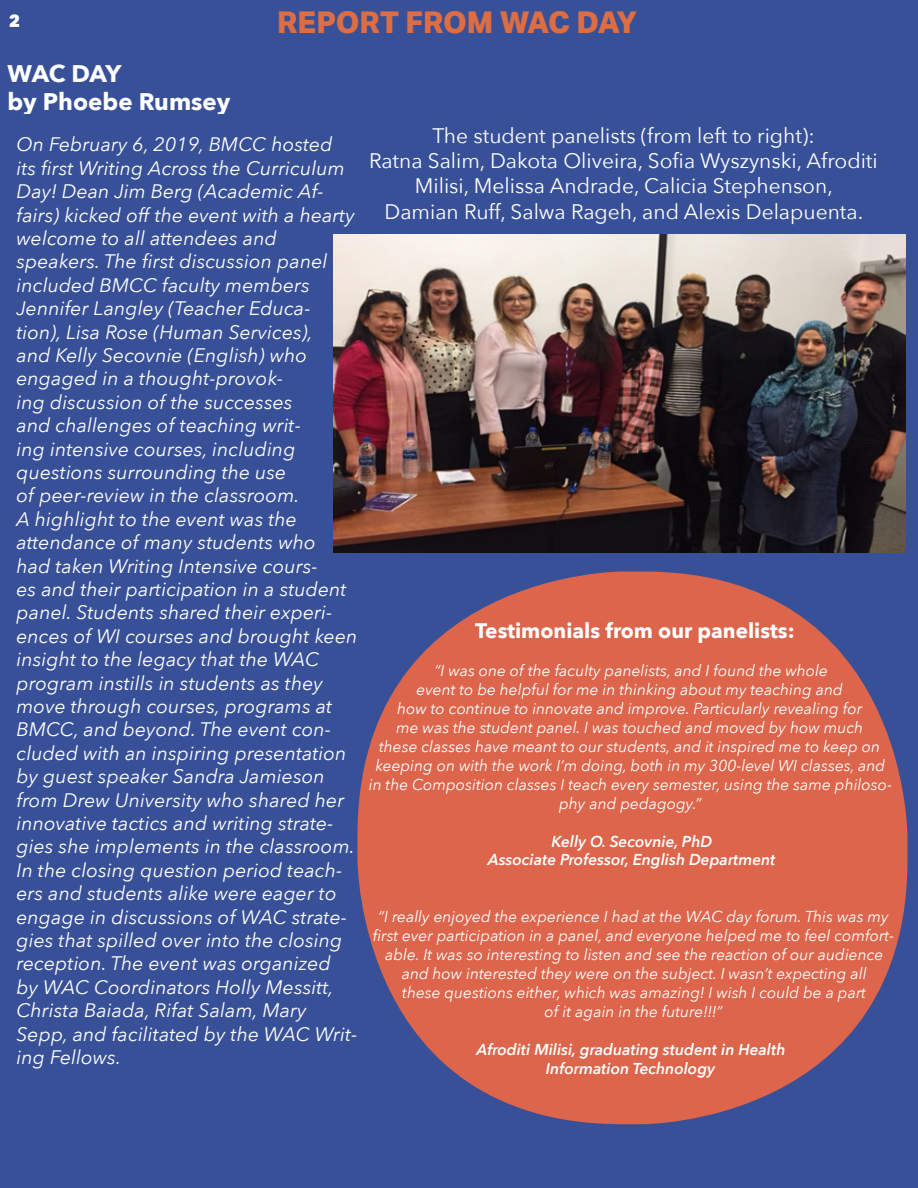
<style>
.page{position:relative;width:918px;height:1188px;background:#fff}
.page>*{position:absolute;margin:0;border:0;box-sizing:border-box;transform-origin:0 0}
.t1{font:800 30px "Aktiv Grotesk";letter-spacing:-.005em;color:#dd6d43}
.t2{font:700 24px/28.8px "Avenir Next";color:#fff}
.t3{font:21px/25.2px "Avenir Next";color:#fff;text-align:center}
.t4{font:700 21px "Avenir Next";color:#fff}
.t5{font:italic 19.5px/23.4px "Avenir Next";letter-spacing:.005em;color:#fff}
.t6{font:900 18px "Aktiv Grotesk";color:#fff}
.t7{font:italic 15.75px/18.9px "Avenir Next";color:#fff;text-align:center}
.t8{font:italic 600 15.75px "Avenir Next";color:#fff}
</style>
<div class="page">
<div style="left:0;top:0;width:918px;height:114px;background:#385098"></div>
<div style="left:0;top:114px;width:918px;height:1074px;background:#385098"></div>
<img style="left:334px;top:234px;width:571px;height:319px">
<div style="left:357px;top:572px;width:550px;height:552px;background:#dc654c;border-radius:265px"></div>
<p class="t6" style="left:9px;top:9px;width:12px">2</p>
<p class="t1" style="left:277px;top:3px;width:362px">REPORT FROM WAC DAY</p>
<p class="t2" style="left:8px;top:58px;width:224px">WAC DAY<br>by Phoebe Rumsey</p>
<p class="t5" style="left:16px;top:132px;width:342px">On February 6, 2019, BMCC hosted<br>its first Writing Across the Curriculum Day! Dean Jim Berg (Academic Af&shy;fairs) kicked off the event with a hearty welcome to all attendees and speakers. The first discussion panel included BMCC faculty members Jennifer Langley (Teacher Educa&shy;tion), Lisa Rose (Human Services),<br>and Kelly Secovnie (English) who engaged in a thought-provok-<br>ing discussion of the successes<br>and challenges of teaching writ-<br>ing intensive courses, including questions surrounding the use<br>of peer-review in the classroom.<br>A highlight to the event was the attendance of many students who<br>had taken Writing Intensive cours-<br>es and their participation in a student panel. Students shared their experi&shy;ences of WI courses and brought keen insight to the legacy that the WAC program instills in students as they move through courses, programs at BMCC, and beyond. The event con&shy;cluded with an inspiring presentation by guest speaker Sandra Jamieson from Drew University who shared her innovative tactics and writing strate&shy;gies she implements in the classroom.<br>In the closing question period teach&shy;ers and students alike were eager to engage in discussions of WAC strate&shy;gies that spilled over into the closing reception. The event was organized by WAC Coordinators Holly Messitt, Christa Baiada, Rifat Salam, Mary Sepp, and facilitated by the WAC Writ&shy;ing Fellows.</p>
<p class="t3" style="left:432px;top:122px;width:384px">The student panelists (from left to right):</p>
<p class="t3" style="left:369px;top:147px;width:510px">Ratna Salim, Dakota Oliveira, Sofia Wyszynski, Afroditi<br>Milisi, Melissa Andrade, Calicia Stephenson,</p>
<p class="t3" style="left:384px;top:198px;width:480px">Damian Ruff, Salwa Rageh, and Alexis Delapuenta.</p>
<p class="t4" style="left:475px;top:612px;width:321px">Testimonials from our panelists:</p>
<p class="t7" style="left:369px;top:660px;width:525px">“I was one of the faculty panelists, and I found the whole<br>event to be helpful for me in thinking about my teaching and<br>how to continue to innovate and improve. Particularly revealing for<br>me was the student panel. I was touched and moved by how much<br>these classes have meant to our students, and it inspired me to keep on keeping on with the work I’m doing, both in my 300-level WI classes, and in the Composition classes I teach every semester, using the same philoso&shy;phy and pedagogy.”</p>
<p class="t8" style="left:551px;top:828px;width:162px">Kelly O. Secovnie, PhD</p>
<p class="t8" style="left:488px;top:846px;width:289px">Associate Professor, English Department</p>
<p class="t7" style="left:373px;top:907px;width:523px">“I really enjoyed the experience I had at the WAC day forum. This was my first ever participation in a panel, and everyone helped me to feel comfort&shy;able. It was so interesting to listen and see the reaction of our audience and how interested they were on the subject. I wasn’t expecting all<br>these questions either, which was amazing! I wish I could be a part<br>of it again in the future!!!”</p>
<p class="t8" style="left:477px;top:1036px;width:310px">Afroditi Milisi, graduating student in Health</p>
<p class="t8" style="left:546px;top:1055px;width:171px">Information Technology</p>
</div>
